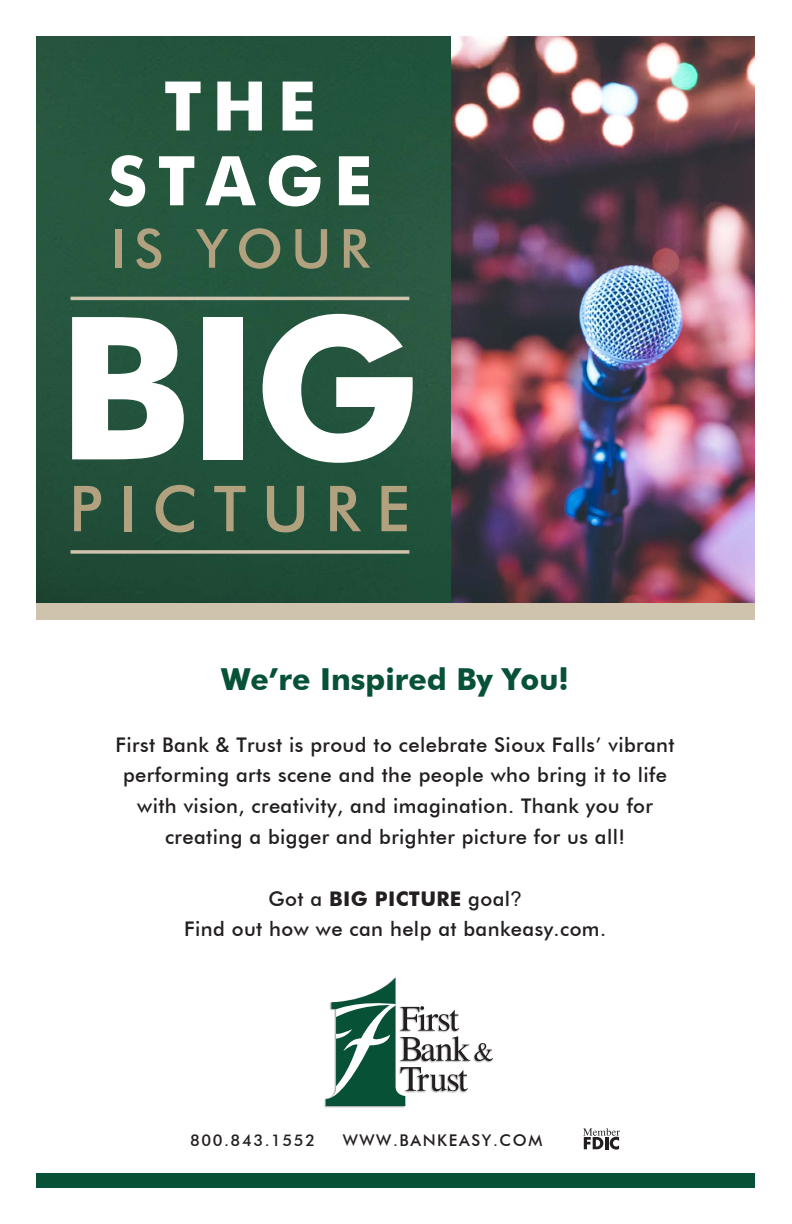
<style>
.page{position:relative;width:792px;height:1224px;background:#fff}
.page>*{position:absolute;margin:0;border:0;box-sizing:border-box;transform-origin:0 0}
.t1{font:700 199px "Futura BT";color:#fff}
.t2{font:700 68.6px/74.8px "Futura BT";letter-spacing:.15em;color:#fff;text-align:center}
.t3{font:500 63.4px "Futura BT";letter-spacing:.25em;color:#b1a17f}
.t4{font:500 54px "Futura BT";letter-spacing:.15em;color:#b1a17f}
.t5{font:700 30.2px "Futura BT";color:#075137}
.t6{font:500 20.2px/30.8px "Futura BT";letter-spacing:.02em;color:#231f20;text-align:center}
.t7{font:500 16.2px "Futura BT";letter-spacing:.1em;color:#231f20}
.s1{font-weight:700}
.s2{font-family:"Arial";font-weight:400}
</style>
<div class="page">
<img style="left:451px;top:36px;width:303px;height:568px">
<img style="left:36px;top:36px;width:415px;height:568px">
<svg style="left:71px;top:550px;width:338px;height:4px"></svg>
<hr style="left:71px;top:297px;width:338px;height:3px;background:#cfc3ae">
<div style="left:324px;top:977px;width:170px;height:130px;background:#231f20;opacity:.4"></div>
<svg style="left:326px;top:977px;width:167px;height:129px"></svg>
<svg style="left:583px;top:1128px;width:37px;height:22px"></svg>
<div style="left:36px;top:604px;width:718px;height:16px;background:#cfc3ae"></div>
<div style="left:36px;top:1173px;width:718px;height:15px;background:#075137"></div>
<p class="t2" style="left:108px;top:68px;width:266px">THE<br>STAGE</p>
<p class="t4" style="left:111px;top:216px;width:261px">IS YOUR</p>
<p class="t1" style="left:57px;top:268px;width:366px">BIG</p>
<p class="t3" style="left:69px;top:470px;width:343px">PICTURE</p>
<p class="t5" style="left:221px;top:661px;width:349px">We’re Inspired By You!</p>
<p class="t6" style="left:116px;top:729px;width:561px">First Bank &amp; Trust is proud to celebrate Sioux Falls’ vibrant performing arts scene and the people who bring it to life with vision, creativity, and imagination. Thank you for creating a bigger and brighter picture for us all!</p>
<p class="t6" style="left:184px;top:883px;width:423px">Got a <span class="s1">BIG PICTURE</span> goal<span class="s2">?<br></span>Find out how we can help at bankeasy.com.</p>
<p class="t7" style="left:190px;top:1130px;width:127px">800.843.1552</p>
<p class="t7" style="left:343px;top:1130px;width:201px">WWW.BANKEASY.COM</p>
</div>
